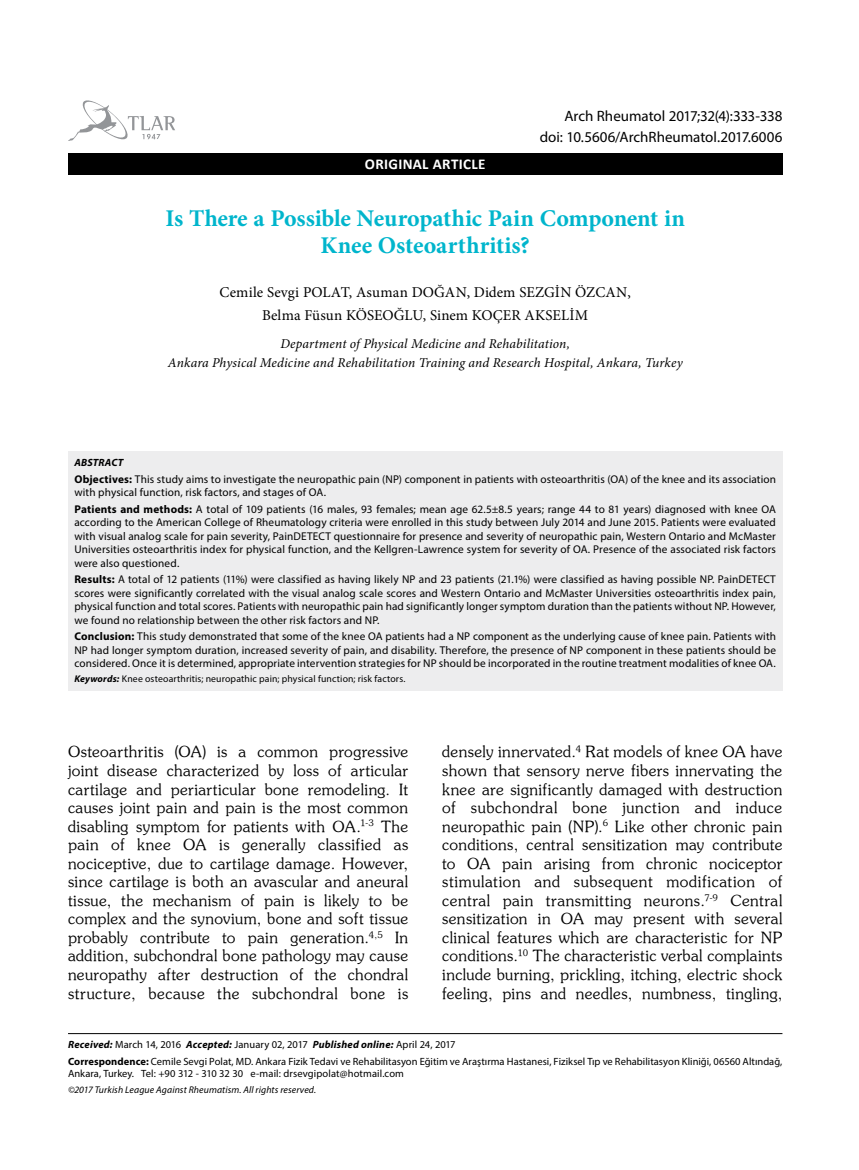
<style>
.page{position:relative;width:859px;height:1170px;background:#fff}
.page>*{position:absolute;margin:0;border:0;box-sizing:border-box;transform-origin:0 0}
.t1{font:700 24px/27px "Minion Pro";letter-spacing:-.01em;color:#00b5cc;text-align:center}
.t2{font:15.45px/18.6px "Souvenir Turk";letter-spacing:.03em;color:#000;text-align:justify}
.t3{font:15px/22.5px "Minion Pro";letter-spacing:.005em;color:#000;text-align:center}
.t4{font:15px "Myriad Pro";color:#000}
.t5{font:700 15px "Calibri";letter-spacing:.02em;color:#fff}
.t6{font:italic 13.5px/19.5px "Minion Pro";letter-spacing:.01em;color:#000;text-align:center}
.t7{font:11.25px/13.5px "Myriad Pro";letter-spacing:.01em;color:#000;text-align:justify}
.t8{font:10.5px/16.8px "Myriad Pro";color:#000}
.t9{font:italic 700 10.5px "Myriad Pro";letter-spacing:.015em;color:#000}
.t10{font:9.75px "Myriad Pro";letter-spacing:.015em;color:#000}
.t11{font:italic 9.75px "Myriad Pro";letter-spacing:.01em;color:#000}
.s1{font-weight:700}
.s2{font-weight:700;font-style:italic}
</style>
<div class="page">
<div style="left:68px;top:153px;width:714px;height:21px;background:#000"></div>
<svg style="left:68px;top:100px;width:107px;height:41px"></svg>
<hr style="left:68px;top:1033px;width:714px;height:1px;background:#000">
<div style="left:68px;top:451px;width:714px;height:240px;background:#ededee"></div>
<h3 class="t4" style="left:564px;top:107px;width:219px">Arch Rheumatol 2017;32(4):333-338</h3>
<h3 class="t5" style="left:365px;top:153px;width:122px">ORIGINAL ARTICLE</h3>
<h3 class="t4" style="left:540px;top:127px;width:244px">doi: 10.5606/ArchRheumatol.2017.6006</h3>
<h1 class="t1" style="left:165px;top:204px;width:521px">Is There a Possible Neuropathic Pain Component in<br>Knee Osteoarthritis?</h1>
<h3 class="t3" style="left:220px;top:281px;width:413px">Cemile Sevgi POLAT, Asuman DOĞAN, Didem SEZGİN ÖZCAN,<br>Belma Füsun KÖSEOĞLU, Sinem KOÇER AKSELİM</h3>
<p class="t6" style="left:168px;top:334px;width:516px">Department of Physical Medicine and Rehabilitation,<br>Ankara Physical Medicine and Rehabilitation Training and Research Hospital, Ankara, Turkey</p>
<p class="t9" style="left:74px;top:456px;width:50px">ABSTRACT</p>
<p class="t7" style="left:74px;top:472px;width:703px"><span class="s1">Objectives:</span> This study aims to investigate the neuropathic pain (NP) component in patients with osteoarthritis (OA) of the knee and its association with physical function, risk factors, and stages of OA.</p>
<p class="t7" style="left:74px;top:502px;width:703px"><span class="s1">Patients and methods:</span> A total of 109 patients (16 males, 93 females; mean age 62.5±8.5 years; range 44 to 81 years) diagnosed with knee OA according to the American College of Rheumatology criteria were enrolled in this study between July 2014 and June 2015. Patients were evaluated with visual analog scale for pain severity, PainDETECT questionnaire for presence and severity of neuropathic pain, Western Ontario and McMaster Universities osteoarthritis index for physical function, and the Kellgren-Lawrence system for severity of OA. Presence of the associated risk factors were also questioned.</p>
<p class="t7" style="left:74px;top:572px;width:703px"><span class="s1">Results:</span> A total of 12 patients (11%) were classified as having likely NP and 23 patients (21.1%) were classified as having possible NP. PainDETECT scores were significantly correlated with the visual analog scale scores and Western Ontario and McMaster Universities osteoarthritis index pain, physical function and total scores. Patients with neuropathic pain had significantly longer symptom duration than the patients without NP. However, we found no relationship between the other risk factors and NP.</p>
<p class="t7" style="left:74px;top:629px;width:703px"><span class="s1">Conclusion:</span> This study demonstrated that some of the knee OA patients had a NP component as the underlying cause of knee pain. Patients with NP had longer symptom duration, increased severity of pain, and disability. Therefore, the presence of NP component in these patients should be considered. Once it is determined, appropriate intervention strategies for NP should be incorporated in the routine treatment modalities of knee OA.</p>
<p class="t10" style="left:74px;top:672px;width:332px"><span class="s2">Keywords:</span> Knee osteoarthritis; neuropathic pain; physical function; risk factors.</p>
<p class="t2" style="left:68px;top:742px;width:342px">Osteoarthritis (OA) is a common progressive joint disease characterized by loss of articular cartilage and periarticular bone remodeling. It causes joint pain and pain is the most common disabling symptom for patients with OA.<sup>1-3</sup> The pain of knee OA is generally classified as nociceptive, due to cartilage damage. However, since cartilage is both an avascular and aneural tissue, the mechanism of pain is likely to be complex and the synovium, bone and soft tissue probably contribute to pain generation.<sup>4,5</sup> In addition, subchondral bone pathology may cause neuropathy after destruction of the chondral structure, because the subchondral bone is</p>
<p class="t2" style="left:442px;top:742px;width:342px">densely innervated.<sup>4</sup> Rat models of knee OA have shown that sensory nerve fibers innervating the knee are significantly damaged with destruction of subchondral bone junction and induce neuropathic pain (NP).<sup>6</sup> Like other chronic pain conditions, central sensitization may contribute to OA pain arising from chronic nociceptor stimulation and subsequent modification of central pain transmitting neurons.<sup>7-9</sup> Central sensitization in OA may present with several clinical features which are characteristic for NP conditions.<sup>10</sup> The characteristic verbal complaints include burning, prickling, itching, electric shock feeling, pins and needles, numbness, tingling,</p>
<p class="t8" style="left:68px;top:1035px;width:716px"><span class="s2">Received:</span> March 14, 2016 <span class="s2">Accepted:</span> January 02, 2017 <span class="s2">Published online:</span> April 24, 2017<br><span class="s1">Correspondence:</span> Cemile Sevgi Polat, MD. Ankara Fizik Tedavi ve Rehabilitasyon Eğitim ve Araştırma Hastanesi, Fiziksel Tıp ve Rehabilitasyon Kliniği, 06560 Altındağ,</p>
<p class="t8" style="left:68px;top:1065px;width:337px">Ankara, Turkey. Tel: +90 312 - 310 32 30 e-mail: drsevgipolat@hotmail.com</p>
<p class="t11" style="left:68px;top:1083px;width:250px">©2017 Turkish League Against Rheumatism. All rights reserved.</p>
</div>
